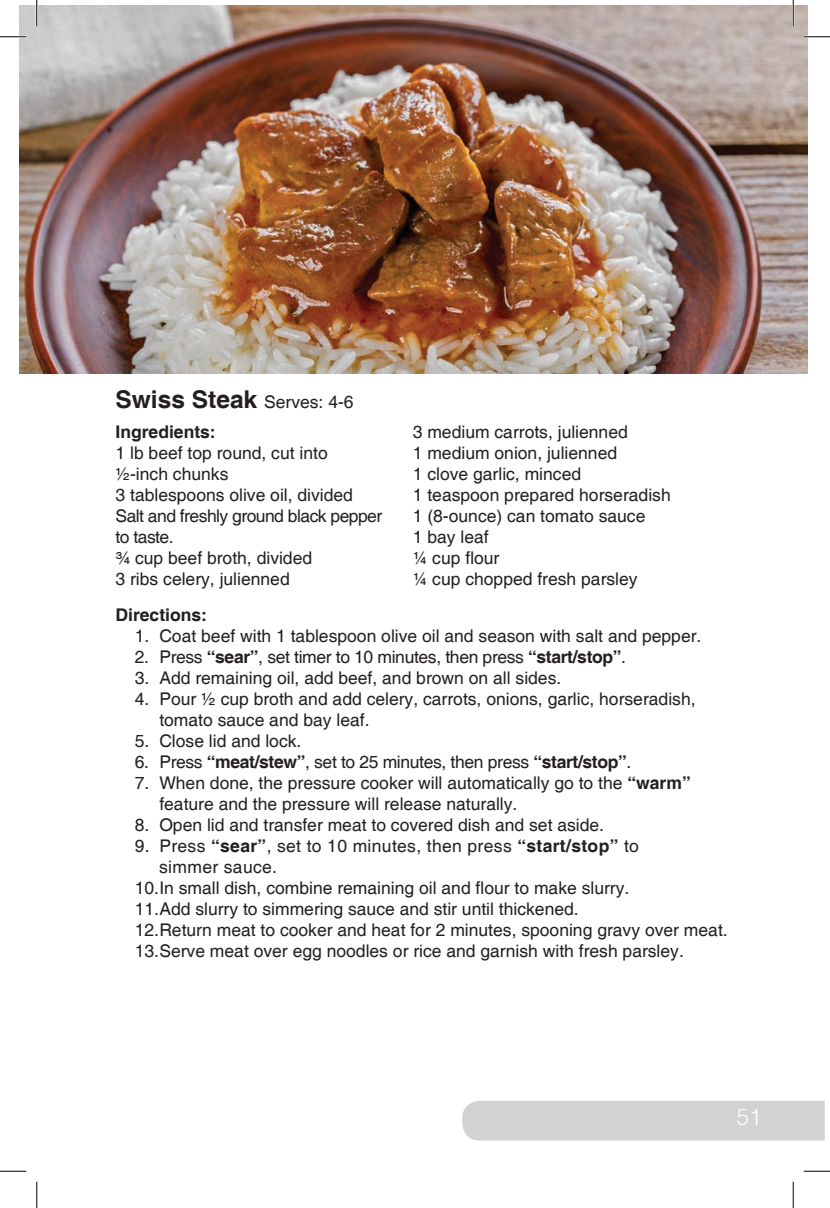
<style>
.page{position:relative;width:830px;height:1208px;background:#fff}
.page>*{position:absolute;margin:0;border:0;box-sizing:border-box;transform-origin:0 0}
.t1{font:700 24.5px "Helvetica";color:#231f20}
.t2{font:300 22.75px "Helvetica";color:#fff}
.t3{font:17.5px/21px "Helvetica";color:#231f20}
.t4{font:17.5px "Helvetica";letter-spacing:-.02em;color:#231f20}
.t5{font:17.5px "Helvetica";letter-spacing:.02em;color:#231f20}
.t6{font:700 17.5px "Helvetica";color:#231f20}
.s1{font-weight:400;font-size:17.5px}
.s2{font-weight:700}
</style>
<div class="page">
<div style="left:462px;top:1100px;width:362px;height:40px;background:#d2d2d4"></div>
<img style="left:19px;top:5px;width:788px;height:369px">
<hr style="left:0;top:36px;width:26px;height:2px;background:#fff">
<hr style="left:803px;top:36px;width:27px;height:2px;background:#fff">
<hr style="left:36px;top:0;width:2px;height:26px;background:#fff">
<hr style="left:792px;top:0;width:2px;height:26px;background:#fff">
<svg style="left:0;top:36px;width:26px;height:1px"></svg>
<svg style="left:803px;top:36px;width:27px;height:1px"></svg>
<svg style="left:0;top:1170px;width:26px;height:1px"></svg>
<svg style="left:803px;top:1170px;width:27px;height:1px"></svg>
<svg style="left:36px;top:0;width:1px;height:26px"></svg>
<svg style="left:36px;top:1181px;width:1px;height:27px"></svg>
<svg style="left:792px;top:0;width:1px;height:26px"></svg>
<svg style="left:792px;top:1181px;width:1px;height:27px"></svg>
<h1 class="t1" style="left:116px;top:384px;width:239px">Swiss Steak <span class="s1">Serves: 4-6</span></h1>
<p class="t6" style="left:115px;top:421px;width:102px">Ingredients:</p>
<p class="t3" style="left:115px;top:443px;width:268px">1 lb beef top round, cut into ½-inch chunks<br>3 tablespoons olive oil, divided<br>Salt and freshly ground black pepper to taste.<br>¾ cup beef broth, divided<br>3 ribs celery, julienned</p>
<p class="t3" style="left:413px;top:422px;width:259px">3 medium carrots, julienned<br>1 medium onion, julienned<br>1 clove garlic, minced<br>1 teaspoon prepared horseradish<br>1 (8-ounce) can tomato sauce<br>1 bay leaf<br>¼ cup flour<br>¼ cup chopped fresh parsley</p>
<p class="t6" style="left:116px;top:604px;width:93px">Directions:</p>
<p class="t3" style="left:135px;top:626px;width:568px">1. Coat beef with 1 tablespoon olive oil and season with salt and pepper.</p>
<p class="t4" style="left:135px;top:647px;width:493px">2. Press <span class="s2">“sear”</span>, set timer to 10 minutes, then press <span class="s2">“start/stop”</span>.</p>
<p class="t3" style="left:135px;top:668px;width:428px">3. Add remaining oil, add beef, and brown on all sides.</p>
<p class="t3" style="left:159px;top:689px;width:537px;text-indent:-24px">4. Pour ½ cup broth and add celery, carrots, onions, garlic, horseradish, tomato sauce and bay leaf.</p>
<p class="t3" style="left:135px;top:731px;width:168px">5. Close lid and lock.</p>
<p class="t4" style="left:135px;top:752px;width:498px">6. Press <span class="s2">“meat/stew”</span>, set to 25 minutes, then press <span class="s2">“start/stop”</span>.</p>
<p class="t3" style="left:159px;top:773px;width:533px;text-indent:-24px">7. When done, the pressure cooker will automatically go to the <span class="s2">“warm” </span>feature and the pressure will release naturally.</p>
<p class="t3" style="left:135px;top:815px;width:471px">8. Open lid and transfer meat to covered dish and set aside.</p>
<p class="t5" style="left:135px;top:836px;width:505px">9. Press <span class="s2">“sear”</span>, set to 10 minutes, then press <span class="s2">“start/stop”</span> to</p>
<p class="t5" style="left:159px;top:857px;width:119px">simmer sauce.</p>
<p class="t3" style="left:135px;top:878px;width:496px">10.In small dish, combine remaining oil and flour to make slurry.</p>
<p class="t3" style="left:135px;top:899px;width:445px">11.Add slurry to simmering sauce and stir until thickened.</p>
<p class="t3" style="left:135px;top:920px;width:594px">12.Return meat to cooker and heat for 2 minutes, spooning gravy over meat.</p>
<p class="t3" style="left:135px;top:941px;width:550px">13.Serve meat over egg noodles or rice and garnish with fresh parsley.</p>
<h2 class="t2" style="left:736px;top:1102px;width:27px">51</h2>
</div>
